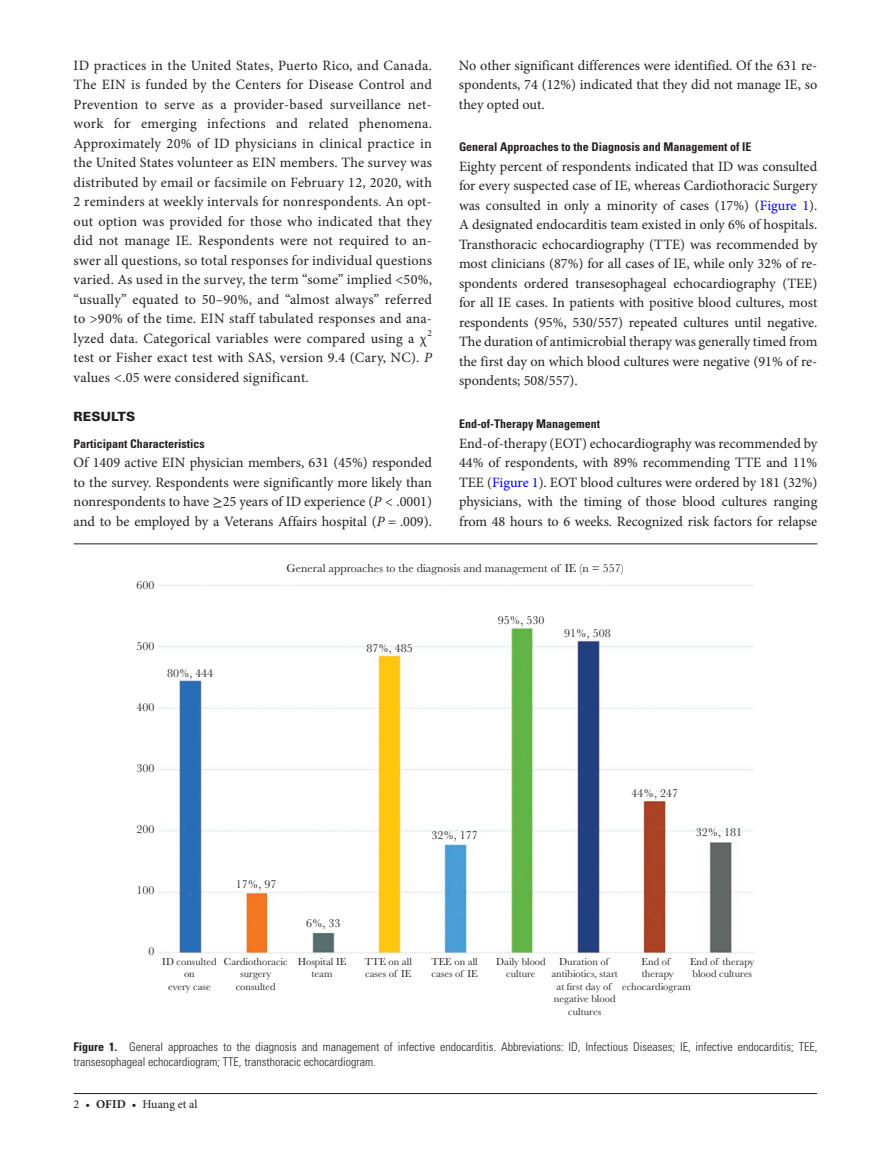
<style>
.page{position:relative;width:891px;height:1174px;background:#fff}
.page>*{position:absolute;margin:0;border:0;box-sizing:border-box;transform-origin:0 0}
.t1{font:14.25px/19.5px "Minion Pro";color:#231f20;text-align:justify}
.t2{font:900 12.75px "Univers LT Std";color:#231f20}
.t3{font:300 condensed 12px/15px "Univers LT Std";color:#231f20}
.t4{font:12px "Baskerville MT Std";color:#231f20}
.t5{font:700 condensed 12px "Univers LT Std";color:#231f20}
.t6{font:12px "Minion Pro";letter-spacing:-.005em;color:#231f20}
.t7{font:10.5px/12.6px "Baskerville MT Std";color:#231f20;text-align:center}
.s1{font-style:italic}
.s2{font-family:"STIX General"}
.s3{color:#00f}
.s4{font-weight:700}
</style>
<div class="page">
<hr style="left:74px;top:1093px;width:743px;height:1px;background:#231f20">
<hr style="left:74px;top:543px;width:743px;height:1px;background:#231f20">
<img style="left:158px;top:585px;width:596px;height:368px">
<p class="t1" style="left:74px;top:55px;width:360px">ID practices in the United States, Puerto Rico, and Canada.<br>The EIN is funded by the Centers for Disease Control and Prevention to serve as a provider-based surveillance net&shy;work for emerging infections and related phenomena.<br>Approximately 20% of ID physicians in clinical practice in the United States volunteer as EIN members. The survey was distributed by email or facsimile on February 12, 2020, with 2 reminders at weekly intervals for nonrespondents. An opt&shy;out option was provided for those who indicated that they did not manage IE. Respondents were not required to an&shy;swer all questions, so total responses for individual questions varied. As used in the survey, the term “some” implied &lt;50%, “usually” equated to 50–90%, and “almost always” referred to &gt;90% of the time. EIN staff tabulated responses and ana&shy;lyzed data. Categorical variables were compared using a χ<sup>2 </sup>test or Fisher exact test with SAS, version 9.4 (Cary, NC). <span class="s1">P </span>values &lt;.05 were considered significant.</p>
<p class="t2" style="left:74px;top:408px;width:63px">RESULTS</p>
<p class="t5" style="left:74px;top:436px;width:133px">Participant Characteristics</p>
<p class="t1" style="left:74px;top:453px;width:360px">Of 1409 active EIN physician members, 631 (45%) responded to the survey. Respondents were significantly more likely than nonrespondents to have <span class="s2">≥</span>25 years of ID experience (<span class="s1">P</span> &lt; .0001) and to be employed by a Veterans Affairs hospital (<span class="s1">P</span> = .009).</p>
<p class="t1" style="left:459px;top:55px;width:360px">No other significant differences were identified. Of the 631 re&shy;spondents, 74 (12%) indicated that they did not manage IE, so they opted out.</p>
<p class="t5" style="left:459px;top:140px;width:294px">General Approaches to the Diagnosis and Management of IE</p>
<p class="t1" style="left:459px;top:157px;width:360px">Eighty percent of respondents indicated that ID was consulted for every suspected case of IE, whereas Cardiothoracic Surgery was consulted in only a minority of cases (17%) (<span class="s3">Figure 1</span>).<br>A designated endocarditis team existed in only 6% of hospitals.<br>Transthoracic echocardiography (TTE) was recommended by most clinicians (87%) for all cases of IE, while only 32% of re&shy;spondents ordered transesophageal echocardiography (TEE) for all IE cases. In patients with positive blood cultures, most respondents (95%, 530/557) repeated cultures until negative.<br>The duration of antimicrobial therapy was generally timed from the first day on which blood cultures were negative (91% of re&shy;spondents; 508/557).</p>
<p class="t5" style="left:459px;top:416px;width:143px">End-of-Therapy Management</p>
<p class="t1" style="left:459px;top:433px;width:360px">End-of-therapy (EOT) echocardiography was recommended by 44% of respondents, with 89% recommending TTE and 11% TEE (<span class="s3">Figure 1</span>). EOT blood cultures were ordered by 181 (32%) physicians, with the timing of those blood cultures ranging from 48 hours to 6 weeks. Recognized risk factors for relapse</p>
<p class="t4" style="left:136px;top:578px;width:19px">600</p>
<p class="t4" style="left:136px;top:639px;width:19px">500</p>
<p class="t4" style="left:136px;top:700px;width:19px">400</p>
<p class="t4" style="left:167px;top:666px;width:48px">80%, 444</p>
<p class="t4" style="left:287px;top:561px;width:339px">General approaches to the diagnosis and management of IE (n = 557)</p>
<p class="t4" style="left:366px;top:641px;width:48px">87%, 485</p>
<p class="t4" style="left:498px;top:613px;width:48px">95%, 530</p>
<p class="t4" style="left:564px;top:626px;width:48px">91%, 508</p>
<p class="t4" style="left:136px;top:761px;width:19px">300</p>
<p class="t4" style="left:136px;top:822px;width:19px">200</p>
<p class="t4" style="left:632px;top:786px;width:48px">44%, 247</p>
<p class="t4" style="left:431px;top:828px;width:48px">32%, 177</p>
<p class="t4" style="left:696px;top:825px;width:48px">32%, 181</p>
<p class="t4" style="left:136px;top:883px;width:19px">100</p>
<p class="t4" style="left:236px;top:877px;width:42px">17%, 97</p>
<p class="t4" style="left:148px;top:945px;width:7px">0</p>
<p class="t4" style="left:306px;top:917px;width:36px">6%, 33</p>
<p class="t7" style="left:162px;top:955px;width:56px">ID consulted on<br>every case</p>
<p class="t7" style="left:224px;top:955px;width:65px">Cardiothoracic surgery consulted</p>
<p class="t7" style="left:298px;top:955px;width:50px">Hospital IE team</p>
<p class="t7" style="left:365px;top:955px;width:49px;text-align:left">TTE on all cases of IE</p>
<p class="t7" style="left:431px;top:955px;width:48px;text-align:left">TEE on all cases of IE</p>
<p class="t7" style="left:496px;top:955px;width:51px">Daily blood culture</p>
<p class="t7" style="left:551px;top:955px;width:68px">Duration of antibiotics, start at first day of negative blood cultures</p>
<p class="t7" style="left:622px;top:955px;width:70px">End of<br>therapy echocardiogram</p>
<p class="t7" style="left:690px;top:955px;width:66px;text-align:left">End of therapy blood cultures</p>
<p class="t3" style="left:74px;top:1040px;width:745px"><span class="s4">Figure 1.</span> General approaches to the diagnosis and management of infective endocarditis. Abbreviations: ID, Infectious Diseases; IE, infective endocarditis; TEE, transesophageal echocardiogram; TTE, transthoracic echocardiogram.</p>
<p class="t6" style="left:74px;top:1096px;width:125px">2 • <span class="s4">ofid</span> • Huang et al</p>
</div>
